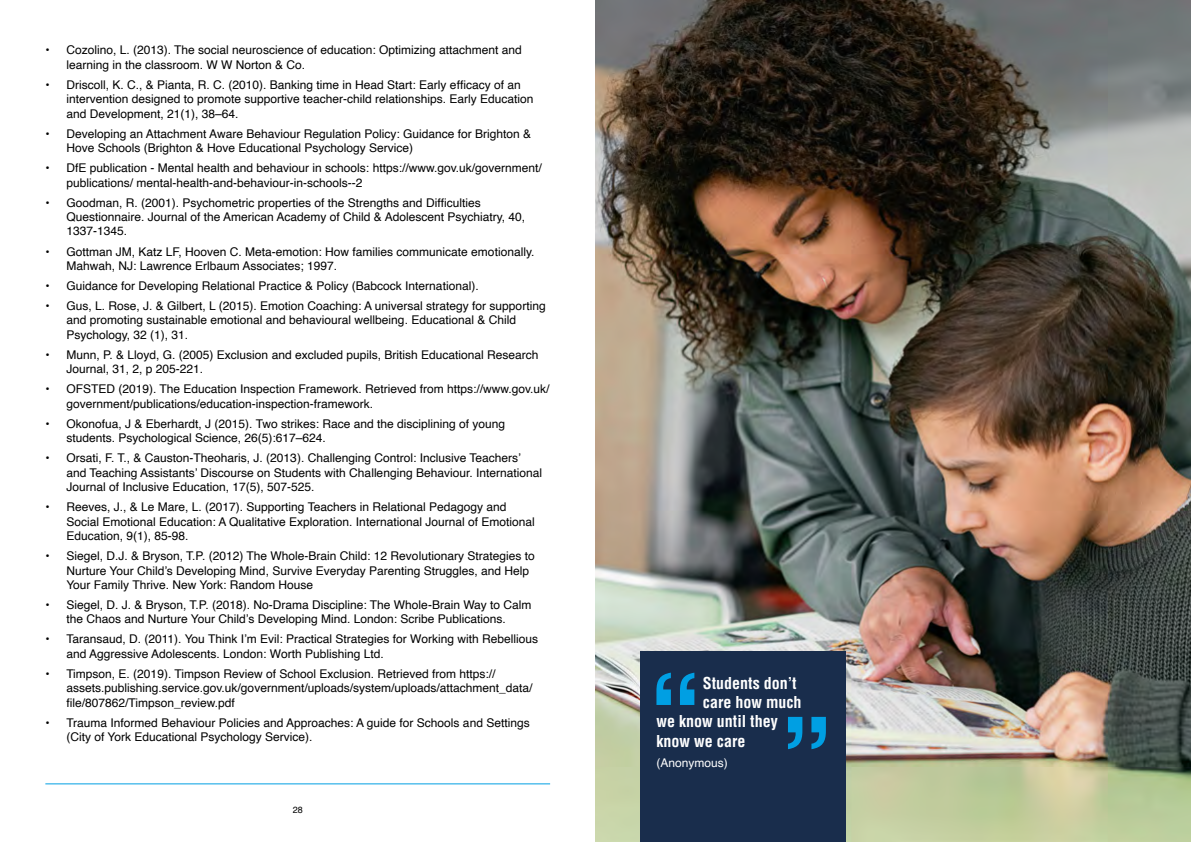
<style>
.page{position:relative;width:1191px;height:842px;background:#fff}
.page>*{position:absolute;margin:0;border:0;box-sizing:border-box;transform-origin:0 0}
.Body{font:700 condensed 16px "Helvetica LT Std";color:#fff}
.Body-2{font:12px/14.4px "Helvetica";color:#000}
.Body-3{font:12px "Helvetica";color:#fff}
.t1{font:9px "Helvetica";color:#000}
</style>
<div class="page">
<hr style="left:45px;top:783px;width:505px;height:1px;background:#009fe3">
<img style="left:595px;top:0;width:596px;height:842px">
<div style="left:641px;top:651px;width:205px;height:191px;background:#192d4c"></div>
<svg style="left:656px;top:673px;width:38px;height:32px"></svg>
<svg style="left:788px;top:717px;width:38px;height:32px"></svg>
<p class="Body-2" style="left:66px;top:43px;width:457px;text-indent:-21px">• Cozolino, L. (2013). The social neuroscience of education: Optimizing attachment and learning in the classroom. W W Norton &amp; Co.</p>
<p class="Body-2" style="left:66px;top:78px;width:468px;text-indent:-21px">• Driscoll, K. C., &amp; Pianta, R. C. (2010). Banking time in Head Start: Early efficacy of an intervention designed to promote supportive teacher-child relationships. Early Education and Development, 21(1), 38–64.</p>
<p class="Body-2" style="left:66px;top:127px;width:466px;text-indent:-21px">• Developing an Attachment Aware Behaviour Regulation Policy: Guidance for Brighton &amp;<br>Hove Schools (Brighton &amp; Hove Educational Psychology Service)</p>
<p class="Body-2" style="left:66px;top:161px;width:477px;text-indent:-21px">• DfE publication - Mental health and behaviour in schools: https://www.gov.uk/government/ publications/ mental-health-and-behaviour-in-schools--2</p>
<p class="Body-2" style="left:66px;top:196px;width:460px;text-indent:-21px">• Goodman, R. (2001). Psychometric properties of the Strengths and Difficulties<br>Questionnaire. Journal of the American Academy of Child &amp; Adolescent Psychiatry, 40,<br>1337-1345.</p>
<p class="Body-2" style="left:66px;top:244px;width:469px;text-indent:-21px">• Gottman JM, Katz LF, Hooven C. Meta-emotion: How families communicate emotionally.<br>Mahwah, NJ: Lawrence Erlbaum Associates; 1997.</p>
<p class="Body-2" style="left:45px;top:279px;width:435px">• Guidance for Developing Relational Practice &amp; Policy (Babcock International).</p>
<p class="Body-2" style="left:66px;top:299px;width:481px;text-indent:-21px">• Gus, L. Rose, J. &amp; Gilbert, L (2015). Emotion Coaching: A universal strategy for supporting and promoting sustainable emotional and behavioural wellbeing. Educational &amp; Child<br>Psychology, 32 (1), 31.</p>
<p class="Body-2" style="left:66px;top:348px;width:473px;text-indent:-21px">• Munn, P. &amp; Lloyd, G. (2005) Exclusion and excluded pupils, British Educational Research<br>Journal, 31, 2, p 205-221.</p>
<p class="Body-2" style="left:66px;top:382px;width:485px;text-indent:-21px">• OFSTED (2019). The Education Inspection Framework. Retrieved from https://www.gov.uk/ government/publications/education-inspection-framework.</p>
<p class="Body-2" style="left:66px;top:417px;width:440px;text-indent:-21px">• Okonofua, J &amp; Eberhardt, J (2015). Two strikes: Race and the disciplining of young students. Psychological Science, 26(5):617–624.</p>
<p class="Body-2" style="left:66px;top:451px;width:477px;text-indent:-21px">• Orsati, F. T., &amp; Causton-Theoharis, J. (2013). Challenging Control: Inclusive Teachers’ and Teaching Assistants’ Discourse on Students with Challenging Behaviour. International<br>Journal of Inclusive Education, 17(5), 507-525.</p>
<p class="Body-2" style="left:66px;top:500px;width:470px;text-indent:-21px">• Reeves, J., &amp; Le Mare, L. (2017). Supporting Teachers in Relational Pedagogy and<br>Social Emotional Education: A Qualitative Exploration. International Journal of Emotional<br>Education, 9(1), 85-98.</p>
<p class="Body-2" style="left:66px;top:549px;width:470px;text-indent:-21px">• Siegel, D.J. &amp; Bryson, T.P. (2012) The Whole-Brain Child: 12 Revolutionary Strategies to<br>Nurture Your Child’s Developing Mind, Survive Everyday Parenting Struggles, and Help<br>Your Family Thrive. New York: Random House</p>
<p class="Body-2" style="left:45px;top:598px;width:488px;text-align:center">• Siegel, D. J. &amp; Bryson, T.P. (2018). No-Drama Discipline: The Whole-Brain Way to Calm the Chaos and Nurture Your Child’s Developing Mind. London: Scribe Publications.</p>
<p class="Body-2" style="left:66px;top:632px;width:473px;text-indent:-21px">• Taransaud, D. (2011). You Think I’m Evil: Practical Strategies for Working with Rebellious and Aggressive Adolescents. London: Worth Publishing Ltd.</p>
<p class="Body-2" style="left:66px;top:667px;width:468px;text-indent:-21px">• Timpson, E. (2019). Timpson Review of School Exclusion. Retrieved from https:// assets.publishing.service.gov.uk/government/uploads/system/uploads/attachment_data/ file/807862/Timpson_review.pdf</p>
<p class="Body-2" style="left:66px;top:716px;width:465px;text-indent:-21px">• Trauma Informed Behaviour Policies and Approaches: A guide for Schools and Settings (City of York Educational Psychology Service).</p>
<p class="t1" style="left:293px;top:802px;width:12px">28</p>
<p class="Body" style="left:703px;top:673px;width:95px">Students don’t</p>
<p class="Body" style="left:703px;top:692px;width:100px">care how much</p>
<p class="Body" style="left:656px;top:712px;width:123px">we know until they</p>
<p class="Body" style="left:656px;top:731px;width:90px">know we care</p>
<p class="Body-3" style="left:656px;top:753px;width:73px">(Anonymous)</p>
</div>
